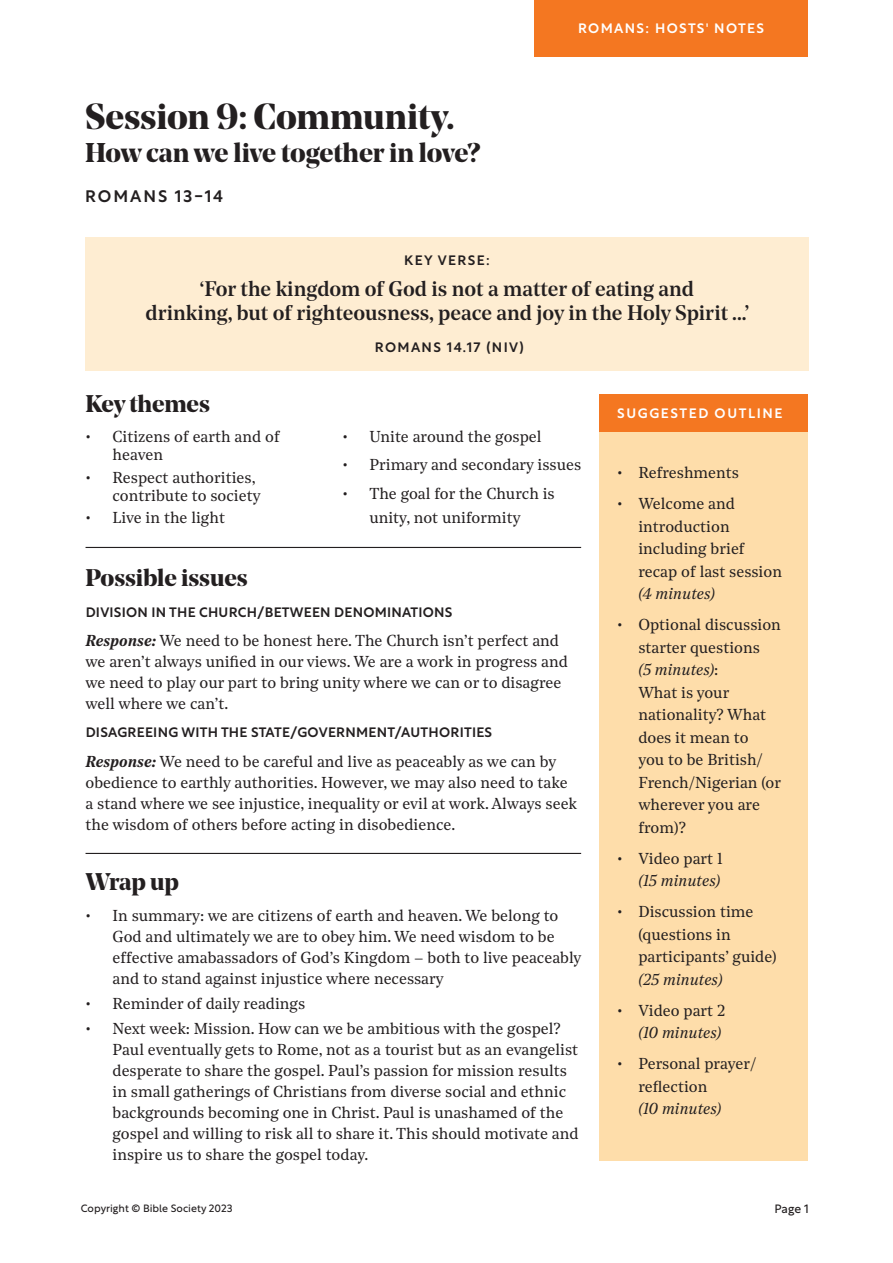
<style>
.page{position:relative;width:893px;height:1263px;background:#fff}
.page>*{position:absolute;margin:0;border:0;box-sizing:border-box;transform-origin:0 0}
.t1{font:700 36px "Noe Display";letter-spacing:-.005em;color:#231f20}
.t2{font:700 27px "Noe Display";letter-spacing:-.01em;color:#231f20}
.t3{font:700 24px "Noe Display";letter-spacing:-.005em;color:#231f20}
.t4{font:500 21px/24px "Noe Standard";color:#231f20;text-align:center}
.t5{font:500 16.5px "Rustica";letter-spacing:.12em;color:#231f20}
.t6{font:15.75px/22.5px "Noe Text";color:#231f20}
.t7{font:500 13.5px "Rustica";letter-spacing:.02em;color:#231f20}
.t8{font:500 13.5px "Rustica";letter-spacing:.11em;color:#fff}
.t9{font:500 13.5px "Rustica";letter-spacing:.1em;color:#231f20}
.t10{font:12px "Rustica";color:#231f20}
.t11{font:10.5px "Rustica";color:#231f20}
.s1{font-weight:600;font-style:italic}
.s2{font-style:italic}
</style>
<div class="page">
<div style="left:85px;top:237px;width:724px;height:133px;background:#feedd2"></div>
<div style="left:534px;top:0;width:274px;height:56px;background:#f47721"></div>
<hr style="left:86px;top:547px;width:495px;height:1px;background:#231f20">
<hr style="left:86px;top:853px;width:495px;height:1px;background:#231f20">
<div style="left:600px;top:432px;width:208px;height:729px;background:#feddaa"></div>
<div style="left:600px;top:394px;width:208px;height:38px;background:#f47721"></div>
<p class="t1" style="left:85px;top:92px;width:371px">Session 9: Community.</p>
<p class="t2" style="left:85px;top:134px;width:397px">How can we live together in love?</p>
<p class="t5" style="left:85px;top:182px;width:140px">ROMANS 13-14</p>
<p class="t9" style="left:404px;top:249px;width:87px">KEY VERSE:</p>
<p class="t8" style="left:578px;top:17px;width:188px">ROMANS: HOSTS' NOTES</p>
<p class="t4" style="left:145px;top:276px;width:605px">‘For the kingdom of God is not a matter of eating and<br>drinking, but of righteousness, peace and joy in the Holy Spirit ...’</p>
<p class="t3" style="left:86px;top:388px;width:126px">Key themes</p>
<p class="t6" style="left:113px;top:426px;width:169px;line-height:18.3px;text-indent:-27px">• Citizens of earth and of heaven</p>
<p class="t6" style="left:113px;top:467px;width:150px;line-height:18.3px;text-indent:-27px">• Respect authorities, contribute to society</p>
<p class="t6" style="left:86px;top:506px;width:141px">• Live in the light</p>
<p class="t3" style="left:86px;top:561px;width:164px">Possible issues</p>
<p class="t9" style="left:375px;top:335px;width:150px">ROMANS 14.17 (NIV)</p>
<p class="t6" style="left:342px;top:424px;width:201px">• Unite around the gospel</p>
<p class="t6" style="left:342px;top:453px;width:240px">• Primary and secondary issues</p>
<p class="t6" style="left:342px;top:480px;width:214px;line-height:24.5px;text-align:center">• The goal for the Church is unity, not uniformity</p>
<p class="t7" style="left:86px;top:600px;width:368px">DIVISION IN THE CHURCH/BETWEEN DENOMINATIONS</p>
<p class="t6" style="left:86px;top:629px;width:484px;line-height:21px"><span class="s1">Response:</span> We need to be honest here. The Church isn’t perfect and we aren’t always unified in our views. We are a work in progress and we need to play our part to bring unity where we can or to disagree well where we can’t.</p>
<p class="t7" style="left:86px;top:721px;width:408px">DISAGREEING WITH THE STATE/GOVERNMENT/AUTHORITIES</p>
<p class="t6" style="left:86px;top:750px;width:493px;line-height:21px"><span class="s1">Response:</span> We need to be careful and live as peaceably as we can by obedience to earthly authorities. However, we may also need to take a stand where we see injustice, inequality or evil at work. Always seek the wisdom of others before acting in disobedience.</p>
<p class="t3" style="left:86px;top:866px;width:95px">Wrap up</p>
<p class="t6" style="left:113px;top:904px;width:470px;line-height:21px;text-indent:-27px">• In summary: we are citizens of earth and heaven. We belong to God and ultimately we are to obey him. We need wisdom to be effective amabassadors of God’s Kingdom – both to live peaceably and to stand against injustice where necessary</p>
<p class="t6" style="left:86px;top:991px;width:221px">• Reminder of daily readings</p>
<p class="t6" style="left:113px;top:1017px;width:467px;line-height:21px;text-indent:-27px">• Next week: Mission. How can we be ambitious with the gospel?<br>Paul eventually gets to Rome, not as a tourist but as an evangelist desperate to share the gospel. Paul’s passion for mission results in small gatherings of Christians from diverse social and ethnic backgrounds becoming one in Christ. Paul is unashamed of the gospel and willing to risk all to share it. This should motivate and inspire us to share the gospel today.</p>
<p class="t8" style="left:617px;top:401px;width:167px">SUGGESTED OUTLINE</p>
<p class="t6" style="left:617px;top:460px;width:123px">• Refreshments</p>
<p class="t6" style="left:638px;top:491px;width:145px;text-indent:-21px">• Welcome and introduction including brief recap of last session <span class="s2">(4 minutes)</span></p>
<p class="t6" style="left:638px;top:612px;width:144px;text-indent:-21px">• Optional discussion starter questions<br><span class="s2">(5 minutes)</span>:<br>What is your nationality? What does it mean to<br>you to be British/<br>French/Nigerian (or wherever you are from)?</p>
<p class="t6" style="left:617px;top:846px;width:107px;text-align:right">• Video part 1 <span class="s2">(15 minutes)</span></p>
<p class="t6" style="left:638px;top:899px;width:140px;text-indent:-21px">• Discussion time (questions in participants’ guide) <span class="s2">(25 minutes)</span></p>
<p class="t6" style="left:617px;top:998px;width:110px;text-align:right">• Video part 2 <span class="s2">(10 minutes)</span></p>
<p class="t6" style="left:638px;top:1051px;width:119px;text-indent:-21px">• Personal prayer/ reflection<br><span class="s2">(10 minutes)</span></p>
<p class="t11" style="left:81px;top:1199px;width:153px">Copyright © Bible Society 2023</p>
<p class="t10" style="left:774px;top:1199px;width:36px">Page 1</p>
</div>
